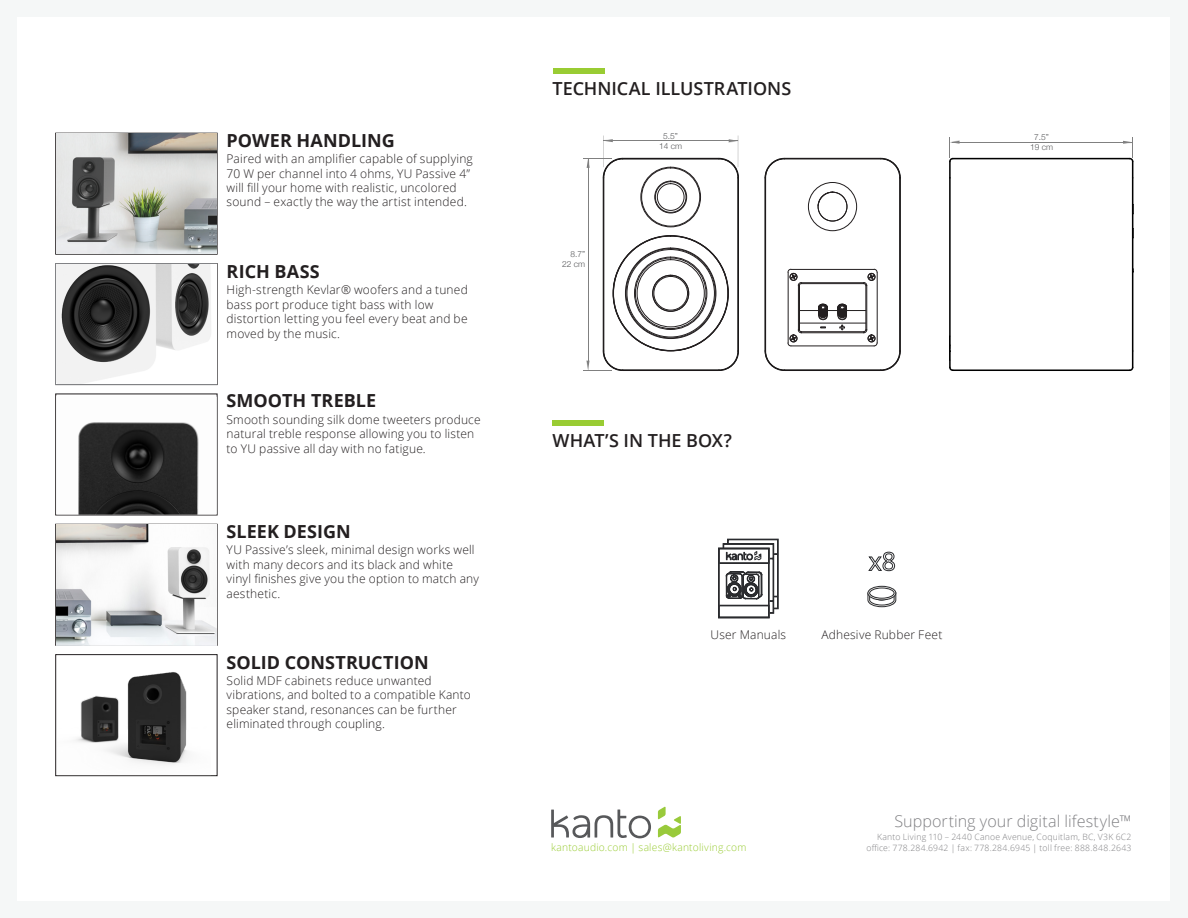
<style>
.page{position:relative;width:1188px;height:918px;background:#f5f7f7}
.page>*{position:absolute;margin:0;border:0;box-sizing:border-box;transform-origin:0 0}
.Features_and_Specs{font:700 18px "Open Sans";color:#231f20}
.Features_and_Specs-2{font:600 18px "Open Sans";color:#231f20}
.t1{font:300 16.2px "Open Sans";letter-spacing:.005em;color:#808083}
.Text_Back_PS{font:300 12px/14.4px "Open Sans";letter-spacing:.015em;color:#231f20}
.Features_and_Specs-3{font:300 12px "Open Sans";letter-spacing:.015em;color:#231f20}
.t2{font:300 10.2px "Open Sans";letter-spacing:.02em;color:#9c3}
.t3{font:300 8.7px "Open Sans";letter-spacing:.025em;color:#808083}
.t4{font:300 8.4px/10.1px "Helvetica Neue";color:#57585a;text-align:center}
</style>
<div class="page">
<div style="left:18px;top:17px;width:1152px;height:883px;background:#fff"></div>
<div style="left:553px;top:68px;width:52px;height:5px;background:#9c3"></div>
<div style="left:55px;top:133px;width:162px;height:121px;border:1px solid #231f20"></div>
<div style="left:55px;top:394px;width:162px;height:121px;border:1px solid #231f20"></div>
<div style="left:55px;top:524px;width:162px;height:122px;border:1px solid #231f20"></div>
<div style="left:55px;top:654px;width:162px;height:122px;border:1px solid #231f20"></div>
<svg style="left:658px;top:807px;width:23px;height:31px"></svg>
<svg style="left:551px;top:810px;width:100px;height:28px"></svg>
<svg style="left:55px;top:263px;width:162px;height:122px"></svg>
<svg style="left:1130px;top:351px;width:4px;height:20px"></svg>
<hr style="left:953px;top:369px;width:177px;height:2px;background:#000">
<hr style="left:949px;top:178px;width:2px;height:173px;background:#000">
<hr style="left:1132px;top:178px;width:1px;height:173px;background:#000">
<hr style="left:953px;top:158px;width:177px;height:1px;background:#000">
<svg style="left:949px;top:336px;width:5px;height:35px"></svg>
<hr style="left:899px;top:178px;width:2px;height:173px;background:#000">
<svg style="left:817px;top:191px;width:17px;height:15px"></svg>
<div style="left:808px;top:182px;width:49px;height:49px;border:1px solid #231f20;border-radius:50%"></div>
<div style="left:818px;top:192px;width:29px;height:29px;border:1px solid #231f20;border-radius:50%"></div>
<hr style="left:765px;top:178px;width:1px;height:173px;background:#231f20">
<svg style="left:879px;top:157px;width:22px;height:22px"></svg>
<hr style="left:900px;top:178px;width:1px;height:173px;background:#231f20">
<svg style="left:764px;top:157px;width:22px;height:22px"></svg>
<hr style="left:785px;top:158px;width:96px;height:1px;background:#231f20">
<hr style="left:877px;top:272px;width:1px;height:71px;background:#231f20">
<hr style="left:788px;top:272px;width:1px;height:71px;background:#231f20">
<hr style="left:798px;top:286px;width:1px;height:44px;background:#231f20">
<div style="left:865px;top:285px;width:2px;height:45px;border:1px solid #231f20"></div>
<hr style="left:799px;top:286px;width:1px;height:44px;background:#231f20">
<svg style="left:787px;top:269px;width:91px;height:17px"></svg>
<svg style="left:764px;top:303px;width:137px;height:68px"></svg>
<hr style="left:603px;top:136px;width:1px;height:31px;background:#808080">
<hr style="left:738px;top:136px;width:1px;height:31px;background:#808080">
<hr style="left:588px;top:159px;width:1px;height:202px;background:#808080">
<hr style="left:603px;top:141px;width:135px;height:1px;background:#808080">
<hr style="left:952px;top:142px;width:179px;height:1px;background:#808080">
<svg style="left:603px;top:139px;width:10px;height:3px"></svg>
<svg style="left:729px;top:139px;width:9px;height:3px"></svg>
<svg style="left:949px;top:137px;width:11px;height:41px"></svg>
<svg style="left:1123px;top:137px;width:11px;height:41px"></svg>
<hr style="left:623px;top:369px;width:96px;height:2px;background:#000">
<hr style="left:737px;top:178px;width:2px;height:173px;background:#000">
<div style="left:641px;top:168px;width:59px;height:58px;border:1px solid #231f20;border-radius:50%"></div>
<div style="left:640px;top:167px;width:61px;height:60px;border:1px solid #231f20;border-radius:50%"></div>
<div style="left:654px;top:181px;width:33px;height:32px;border:1px solid #231f20;border-radius:50%"></div>
<div style="left:657px;top:183px;width:27px;height:28px;border:1px solid #231f20;border-radius:50%"></div>
<div style="left:655px;top:181px;width:31px;height:32px;border:1px solid #231f20;border-radius:50%"></div>
<hr style="left:738px;top:178px;width:1px;height:173px;background:#231f20">
<hr style="left:603px;top:178px;width:1px;height:173px;background:#231f20">
<hr style="left:623px;top:370px;width:96px;height:1px;background:#231f20">
<hr style="left:623px;top:158px;width:96px;height:1px;background:#231f20">
<svg style="left:717px;top:157px;width:22px;height:22px"></svg>
<svg style="left:717px;top:349px;width:22px;height:22px"></svg>
<svg style="left:583px;top:157px;width:41px;height:22px"></svg>
<svg style="left:583px;top:349px;width:41px;height:22px"></svg>
<div style="left:635px;top:258px;width:71px;height:71px;border:1px solid #231f20;border-radius:50%"></div>
<div style="left:637px;top:259px;width:68px;height:68px;border:1px solid #231f20;border-radius:50%"></div>
<div style="left:653px;top:276px;width:35px;height:35px;border:1px solid #231f20;border-radius:50%"></div>
<div style="left:652px;top:275px;width:37px;height:37px;border:1px solid #231f20;border-radius:50%"></div>
<svg style="left:718px;top:538px;width:61px;height:81px"></svg>
<svg style="left:867px;top:585px;width:30px;height:23px"></svg>
<svg style="left:868px;top:551px;width:27px;height:21px"></svg>
<div style="left:552px;top:420px;width:51px;height:6px;background:#9c3"></div>
<img style="left:56px;top:264px;width:160px;height:120px">
<img style="left:56px;top:134px;width:160px;height:120px">
<img style="left:56px;top:525px;width:160px;height:120px">
<img style="left:56px;top:396px;width:161px;height:119px">
<img style="left:56px;top:655px;width:155px;height:120px">
<p class="Features_and_Specs" style="left:227px;top:127px;width:170px">POWER HANDLING</p>
<p class="Text_Back_PS" style="left:227px;top:151px;width:248px">Paired with an amplifier capable of supplying 70 W per channel into 4 ohms, YU Passive 4” will fill your home with realistic, uncolored sound – exactly the way the artist intended.</p>
<p class="Features_and_Specs" style="left:227px;top:259px;width:95px">RICH BASS</p>
<p class="Text_Back_PS" style="left:227px;top:283px;width:243px">High-strength Kevlar® woofers and a tuned bass port produce tight bass with low distortion letting you feel every beat and be moved by the music.</p>
<p class="Features_and_Specs" style="left:227px;top:388px;width:151px">SMOOTH TREBLE</p>
<p class="Text_Back_PS" style="left:227px;top:412px;width:256px">Smooth sounding silk dome tweeters produce natural treble response allowing you to listen to YU passive all day with no fatigue.</p>
<p class="Features_and_Specs" style="left:227px;top:519px;width:126px">SLEEK DESIGN</p>
<p class="Text_Back_PS" style="left:227px;top:542px;width:254px">YU Passive’s sleek, minimal design works well with many decors and its black and white vinyl finishes give you the option to match any aesthetic.</p>
<p class="Features_and_Specs" style="left:227px;top:649px;width:204px">SOLID CONSTRUCTION</p>
<p class="Text_Back_PS" style="left:227px;top:673px;width:246px">Solid MDF cabinets reduce unwanted vibrations, and bolted to a compatible Kanto speaker stand, resonances can be further eliminated through coupling.</p>
<h1 class="Features_and_Specs-2" style="left:553px;top:76px;width:240px">TECHNICAL ILLUSTRATIONS</h1>
<p class="t4" style="left:562px;top:249px;width:24px;text-align:right">8.7”<br>22 cm</p>
<p class="t4" style="left:659px;top:130px;width:24px">5.5”<br>14 cm</p>
<p class="t4" style="left:1030px;top:132px;width:24px">7.5”<br>19 cm</p>
<p class="Features_and_Specs-2" style="left:553px;top:428px;width:181px">WHAT’S IN THE BOX?</p>
<p class="Features_and_Specs-3" style="left:711px;top:626px;width:77px">User Manuals</p>
<p class="Features_and_Specs-3" style="left:821px;top:626px;width:122px">Adhesive Rubber Feet</p>
<h2 class="t1" style="left:895px;top:810px;width:239px">Supporting your digital lifestyle™</h2>
<p class="t3" style="left:877px;top:831px;width:256px">Kanto Living 110 – 2440 Canoe Avenue, Coquitlam, BC, V3K 6C2</p>
<p class="t2" style="left:551px;top:840px;width:197px">kantoaudio.com | sales@kantoliving.com</p>
<p class="t3" style="left:866px;top:841px;width:267px">office: 778.284.6942 | fax: 778.284.6945 | toll free: 888.848.2643</p>
</div>
